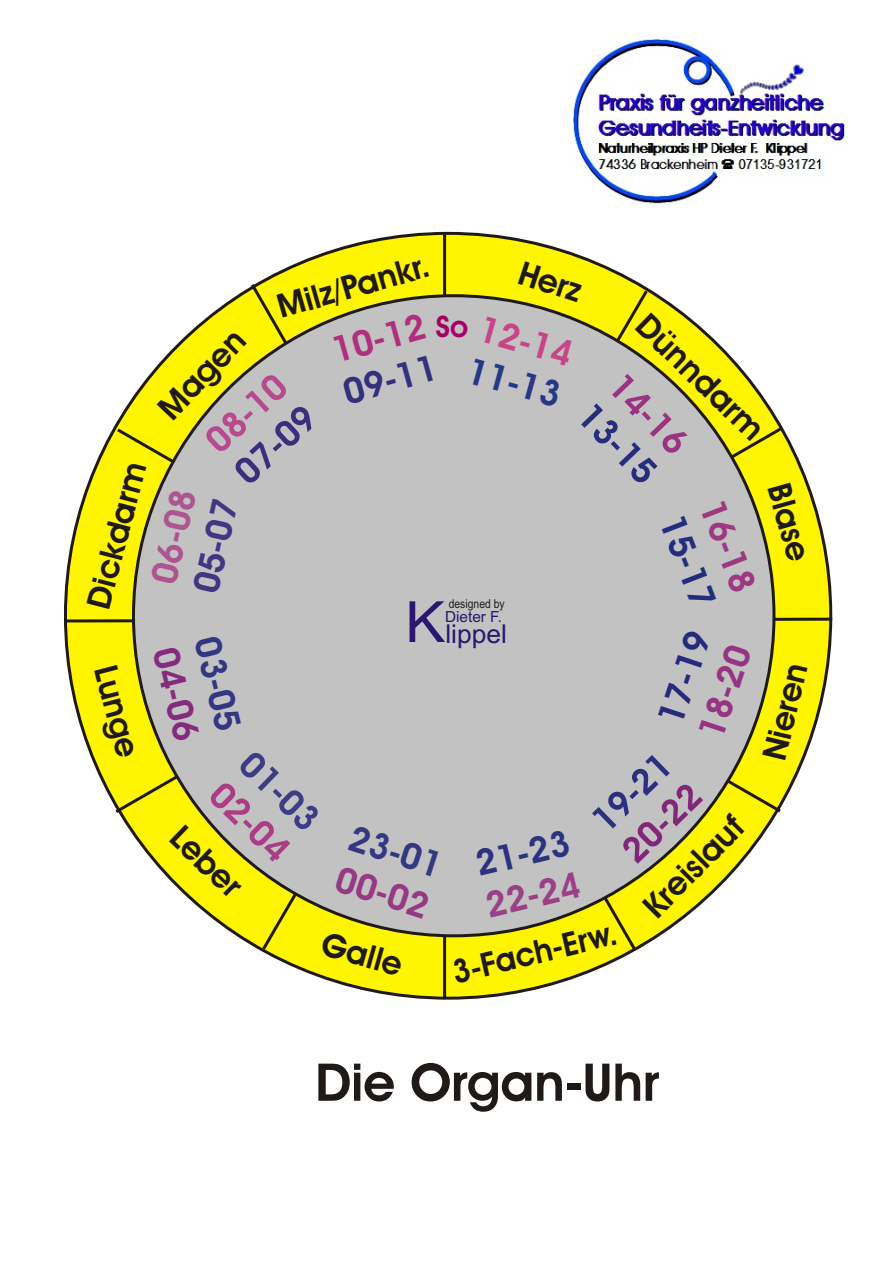
<style>
.page{position:relative;width:894px;height:1263px;background:#fff}
.page>*{position:absolute;margin:0;border:0;box-sizing:border-box;transform-origin:0 0}
.t1{font:700 52.2px "Avant Garde Bk BT";color:#1f1a17}
.t2{font:700 36px "Avant Garde Bk BT";color:#b02e7d}
.t3{font:700 36px "Avant Garde Bk BT";color:#33307d}
.t4{font:700 36px "Avant Garde Bk BT";color:#c74587}
.t5{font:700 36px "Avant Garde Bk BT";color:#263885}
.t6{font:700 36px "Avant Garde Bk BT";color:#242e7d}
.t7{font:700 36px "Avant Garde Bk BT";color:#212e7d}
.t8{font:700 36px "Avant Garde Bk BT";color:#963382}
.t9{font:700 36px "Avant Garde Bk BT";color:#994087}
.t10{font:700 36px "Avant Garde Bk BT";color:#333882}
.t11{font:700 36px "Avant Garde Bk BT";color:#963882}
.t12{font:700 36px "Avant Garde Bk BT";color:#333682}
.t13{font:700 36px "Avant Garde Bk BT";color:#852b7d}
.t14{font:700 36px "Avant Garde Bk BT";color:#ad5491}
.t15{font:700 36px "Avant Garde Bk BT";color:#403682}
.t16{font:700 36px "Avant Garde Bk BT";color:#b54a8c}
.t17{font:700 36px "Avant Garde Bk BT";color:#3b2e7d}
.t18{font:700 36px "Avant Garde Bk BT";color:#9c3382}
.t19{font:700 35.85px "Avant Garde Bk BT";color:#ab3d85}
.t20{font:700 35.7px "Avant Garde Bk BT";color:#82267a}
.t21{font:700 33px "Avant Garde Bk BT";color:#1f1a17}
.t22{font:700 33px "Avant Garde Bk BT";color:#1f1a17;scale:.96 1}
.t23{font:700 29.7px "Avant Garde Bk BT";color:#a60066}
.t24{font:25.95px "Arial";color:#291770}
.t25{font:15.3px "Arial";color:#291770}
.t26{font:12.3px "Arial";color:#1f1a17;scale:.85 1}
.s1{font-size:56.7px}
</style>
<div class="page">
<div style="left:64px;top:232px;width:768px;height:768px;background:#fff500;border:3px solid #1f1a17;border-radius:50%"></div>
<hr style="left:443px;top:234px;width:3px;height:765px;background:#1f1a17">
<svg style="left:64px;top:616px;width:769px;height:8px"></svg>
<svg style="left:112px;top:424px;width:674px;height:392px"></svg>
<svg style="left:248px;top:281px;width:391px;height:673px"></svg>
<div style="left:132px;top:294px;width:644px;height:643px;background:#c2c2c2;border:3px solid #1f1a17;border-radius:50%"></div>
<img style="left:574px;top:39px;width:271px;height:164px">
<svg style="left:762px;top:663px;width:46px;height:98px"></svg>
<svg style="left:472px;top:946px;width:64px;height:8px"></svg>
<svg style="left:587px;top:928px;width:26px;height:22px"></svg>
<svg style="left:94px;top:665px;width:41px;height:94px"></svg>
<svg style="left:751px;top:501px;width:6px;height:17px"></svg>
<p class="t21" style="left:274px;top:294px;width:158px;rotate:-16deg">Milz/Pankr.</p>
<p class="t21" style="left:524px;top:259px;width:66px;rotate:18deg">Herz</p>
<p class="t21" style="left:651px;top:310px;width:165px;rotate:44deg">Dünndarm</p>
<p class="t2" style="left:329px;top:337px;width:97px;rotate:-16deg">10-12</p>
<p class="t23" style="left:436px;top:315px;width:34px">So</p>
<p class="t4" style="left:484px;top:314px;width:97px;rotate:16deg">12-14</p>
<p class="t21" style="left:154px;top:404px;width:111px;rotate:-46deg">Mag n</p>
<p class="t3" style="left:340px;top:379px;width:97px;rotate:-16deg">09-11</p>
<p class="t5" style="left:472px;top:355px;width:97px;rotate:16deg">11-13</p>
<p class="t16" style="left:201px;top:435px;width:97px;rotate:-43deg">08-10</p>
<p class="t18" style="left:626px;top:369px;width:97px;rotate:46deg">14- 6</p>
<p class="t17" style="left:230px;top:467px;width:97px;rotate:-43deg">07-09</p>
<p class="t6" style="left:595px;top:399px;width:97px;rotate:46deg">13-15</p>
<p class="t21" style="left:84px;top:604px;width:152px;rotate:-75deg">Dickdarm</p>
<p class="t21" style="left:791px;top:480px;width:81px;rotate:74deg">Blase</p>
<p class="t14" style="left:149px;top:580px;width:97px;rotate:-77deg">06-08</p>
<p class="t15" style="left:191px;top:589px;width:97px;rotate:-77deg">05-07</p>
<p class="t7" style="left:685px;top:511px;width:97px;rotate:69deg">15-17</p>
<p class="t8" style="left:696px;top:732px;width:97px;rotate:-72deg">18 2- 0</p>
<p class="t26" style="left:449px;top:599px;width:67px">designed by</p>
<p class="t25" style="left:445px;top:611px;width:59px">Dieter F.</p>
<p class="t24" style="left:405px;top:624px;width:103px"><span class="s1">K</span>lippel</p>
<p class="t12" style="left:221px;top:634px;width:97px;rotate:76deg">03-05</p>
<p class="t13" style="left:179px;top:644px;width:97px;rotate:76deg">04-06</p>
<p class="t19" style="left:226px;top:778px;width:97px;rotate:44deg">02-04</p>
<p class="t21" style="left:185px;top:822px;width:87px;rotate:44deg">Leber</p>
<p class="t10" style="left:355px;top:823px;width:97px;rotate:18deg">23-01</p>
<p class="t11" style="left:341px;top:864px;width:97px;rotate:18deg">00-02</p>
<p class="t21" style="left:326px;top:930px;width:84px;rotate:16deg">Galle</p>
<p class="t9" style="left:483px;top:891px;width:97px;rotate:-13deg">22-24</p>
<p class="t20" style="left:618px;top:845px;width:97px;rotate:-44deg">20- 2</p>
<p class="t21" style="left:639px;top:902px;width:129px;rotate:-45deg">Kre slauf</p>
<p class="t22" style="left:449px;top:960px;width:177px;rotate:-14deg">3 F h-Er .</p>
<h1 class="t1" style="left:315px;top:1061px;width:345px">Die Organ-Uhr</h1>
</div>
